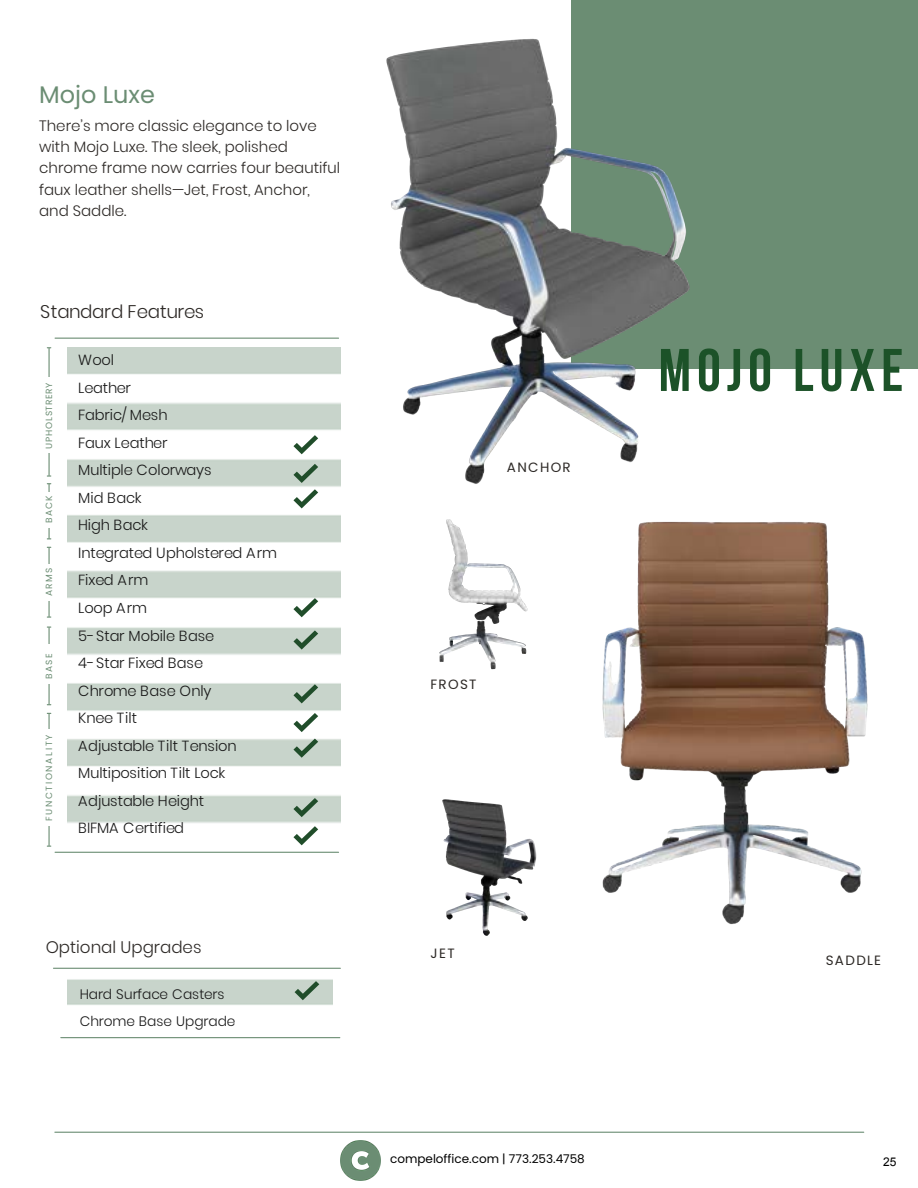
<style>
.page{position:relative;width:918px;height:1188px;background:#fff}
.page>*{position:absolute;margin:0;border:0;box-sizing:border-box;transform-origin:0 0}
.t1{font:700 60px "Bebas Neue";letter-spacing:.1em;color:#1c5228}
.t2{font:24px "Poppins";color:#6b8d73}
.t3{font:300 18.3px "Poppins";letter-spacing:-.01em;color:#2d2926}
.t4{font:300 16.65px "Poppins";color:#2d2926}
.t5{font:300 15px/21.3px "Poppins";color:#2d2926}
.t6{font:300 14.7px/27.6px "Poppins";color:#191919}
.t7{font:300 13.8px/26.8px "Poppins";letter-spacing:-.005em;color:#191919}
.t8{font:13.5px "Poppins";letter-spacing:.095em;color:#2d2926}
.t9{font:12px "Poppins";color:#000}
.t10{font:12px "Arial";color:#000}
.t11{font:9px "Poppins";letter-spacing:.185em;color:#6b8d73}
.t12{font:9px "Poppins";letter-spacing:.145em;color:#6b8d73}
.t13{font:9px "Poppins";letter-spacing:.08em;color:#6b8d73}
</style>
<div class="page">
<div style="left:571px;top:0;width:347px;height:369px;background:#6b8d73"></div>
<img style="left:247px;top:38px;width:443px;height:537px">
<img style="left:389px;top:495px;width:106px;height:175px">
<img style="left:495px;top:443px;width:373px;height:482px">
<img style="left:442px;top:775px;width:130px;height:161px">
<hr style="left:61px;top:1037px;width:279px;height:1px;background:#6b8d73">
<hr style="left:53px;top:968px;width:287px;height:1px;background:#6b8d73">
<hr style="left:55px;top:852px;width:284px;height:1px;background:#6b8d73">
<hr style="left:55px;top:338px;width:284px;height:1px;background:#6b8d73">
<hr style="left:48px;top:348px;width:2px;height:127px;background:#6b8d73">
<hr style="left:48px;top:484px;width:2px;height:54px;background:#6b8d73">
<hr style="left:48px;top:548px;width:2px;height:69px;background:#6b8d73">
<hr style="left:48px;top:714px;width:2px;height:132px;background:#6b8d73">
<hr style="left:48px;top:628px;width:2px;height:76px;background:#6b8d73">
<div style="left:39px;top:730px;width:20px;height:96px;background:#fff"></div>
<div style="left:39px;top:644px;width:21px;height:40px;background:#fff"></div>
<div style="left:39px;top:378px;width:20px;height:75px;background:#fff"></div>
<div style="left:39px;top:564px;width:20px;height:37px;background:#fff"></div>
<div style="left:39px;top:493px;width:20px;height:35px;background:#fff"></div>
<hr style="left:55px;top:1132px;width:809px;height:1px;background:#6b8d73">
<img style="left:340px;top:1140px;width:41px;height:41px">
<svg style="left:293px;top:435px;width:25px;height:19px"></svg>
<svg style="left:293px;top:464px;width:25px;height:19px"></svg>
<svg style="left:293px;top:489px;width:25px;height:19px"></svg>
<svg style="left:293px;top:598px;width:25px;height:19px"></svg>
<svg style="left:293px;top:630px;width:25px;height:20px"></svg>
<svg style="left:293px;top:684px;width:25px;height:19px"></svg>
<svg style="left:293px;top:713px;width:25px;height:19px"></svg>
<svg style="left:293px;top:739px;width:25px;height:19px"></svg>
<svg style="left:293px;top:798px;width:25px;height:19px"></svg>
<svg style="left:293px;top:826px;width:25px;height:19px"></svg>
<svg style="left:295px;top:981px;width:24px;height:19px"></svg>
<h2 class="t2" style="left:39px;top:81px;width:117px">Mojo Luxe</h2>
<p class="t5" style="left:39px;top:115px;width:303px">There’s more classic elegance to love with Mojo Luxe. The sleek, polished chrome frame now carries four beautiful faux leather shells—Jet, Frost, Anchor, and Saddle.</p>
<p class="t3" style="left:40px;top:301px;width:165px">Standard Features</p>
<p class="t6" style="left:78px;top:346px;width:200px">Wool<br>Leather<br>Fabric/ Mesh<br>Faux Leather<br>Multiple Colorways<br>Mid Back<br>High Back<br>Integrated Upholstered Arm<br>Fixed Arm<br>Loop Arm<br>5-Star Mobile Base<br>4-Star Fixed Base<br>Chrome Base Only<br>Knee Tilt<br>Adjustable Tilt Tension<br>Multiposition Tilt Lock<br>Adjustable Height<br>BIFMA Certified</p>
<p class="t13" style="left:44px;top:449px;width:68px;rotate:-90deg">UPHOLSTRERY</p>
<p class="t12" style="left:44px;top:523px;width:29px;rotate:-90deg">BACK</p>
<p class="t12" style="left:44px;top:596px;width:30px;rotate:-90deg">ARMS</p>
<p class="t12" style="left:44px;top:679px;width:27px;rotate:-90deg">BASE</p>
<p class="t11" style="left:44px;top:821px;width:88px;rotate:-90deg">FUNCTIONALITY</p>
<p class="t4" style="left:46px;top:937px;width:157px">Optional Upgrades</p>
<p class="t7" style="left:80px;top:981px;width:157px">Hard Surface Casters<br>Chrome Base Upgrade</p>
<p class="t8" style="left:507px;top:459px;width:65px">ANCHOR</p>
<p class="t8" style="left:430px;top:676px;width:48px">FROST</p>
<h1 class="t1" style="left:659px;top:337px;width:246px">MOJO LUXE</h1>
<p class="t8" style="left:430px;top:946px;width:26px">JET</p>
<p class="t8" style="left:826px;top:953px;width:57px">SADDLE</p>
<p class="t9" style="left:390px;top:1152px;width:196px">compeloffice.com | 773.253.4758</p>
<p class="t10" style="left:883px;top:1154px;width:15px">25</p>
</div>
